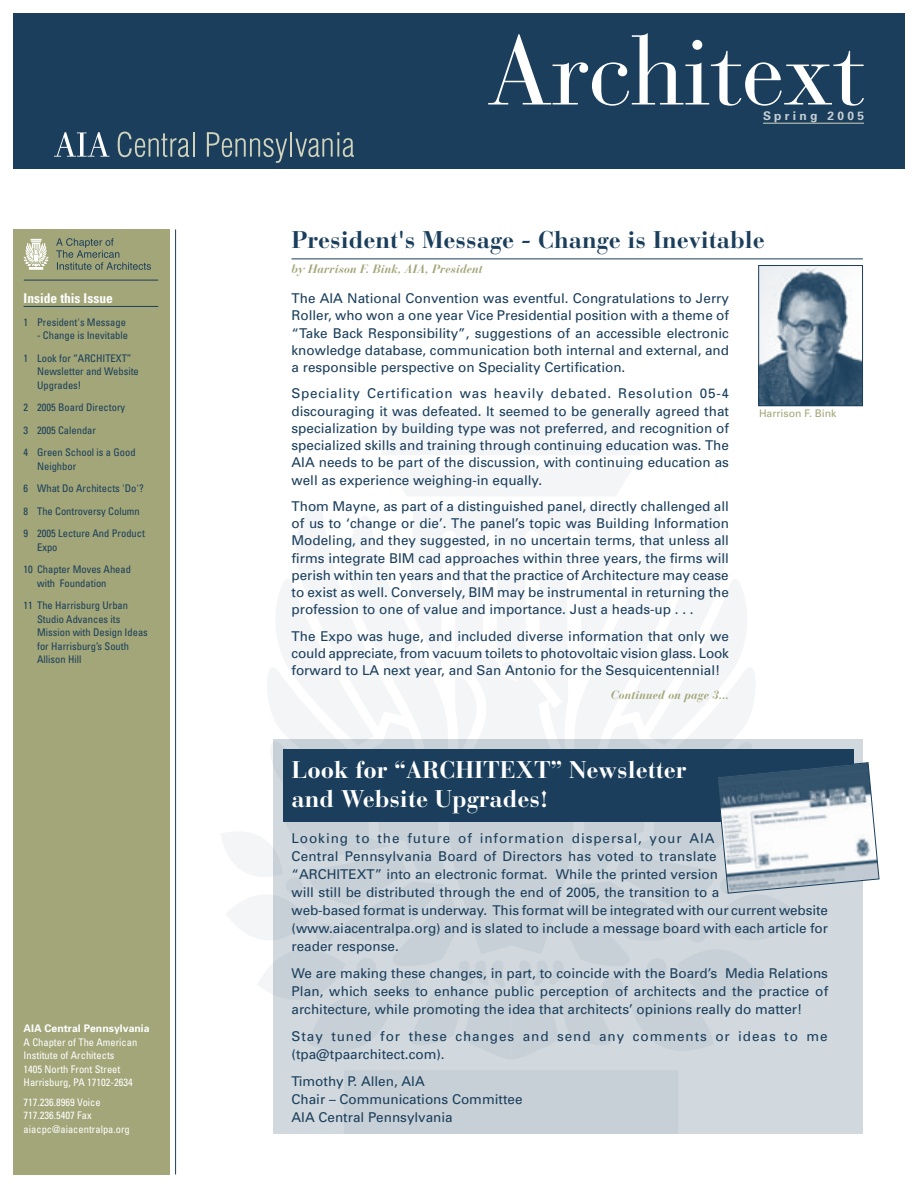
<style>
.page{position:relative;width:918px;height:1188px;background:#fff}
.page>*{position:absolute;margin:0;border:0;box-sizing:border-box;transform-origin:0 0}
.t1{font:97.5px "Bauer Bodoni";letter-spacing:-.01em;color:#fff}
.headline{font:700 24px/28.8px "Bauer Bodoni";color:#fff}
.headline-2{font:700 24px "Bauer Bodoni";color:#1a3e5b}
.body_copy{font:13.5px/17.2px "Univers";color:#1a3e5b;text-align:justify}
.body_copy-2{font:13.5px/18px "Univers";letter-spacing:.07em;color:#1a3e5b}
.t2{font:700 condensed 13.5px "Univers";color:#fff}
.byline{font:italic 700 12px "Bauer Bodoni";color:#a2a678}
.issue_year{font:700 12px "Univers";letter-spacing:.275em;color:#c6cfd6}
.inside_this_issue{font:condensed 10.5px/13.5px "Univers";color:#1a3e5b}
.list_copy{font:condensed 10.5px/13.5px "Univers";color:#fff}
.list_head_w_rule{font:700 10.5px "Univers";color:#fff}
.t3{font:10.5px "Univers";color:#a2a678}
</style>
<div class="page">
<div style="left:382px;top:413px;width:258px;height:42px;background:#f4f5f7"></div>
<div style="left:14px;top:13px;width:891px;height:156px;background:#1a3e5b"></div>
<hr style="left:175px;top:229px;width:1px;height:946px;background:#1a3e5b">
<div style="left:14px;top:229px;width:156px;height:946px;background:#a2a678"></div>
<hr style="left:24px;top:306px;width:134px;height:1px;background:#1a3e5b">
<hr style="left:763px;top:123px;width:101px;height:1px;background:#d1d3bc">
<svg style="left:118px;top:132px;width:76px;height:25px"></svg>
<svg style="left:207px;top:132px;width:80px;height:31px"></svg>
<hr style="left:290px;top:132px;width:2px;height:25px;background:#d1d3bc">
<svg style="left:295px;top:132px;width:59px;height:25px"></svg>
<svg style="left:54px;top:132px;width:56px;height:25px"></svg>
<svg style="left:24px;top:239px;width:25px;height:31px"></svg>
<svg style="left:56px;top:238px;width:95px;height:32px"></svg>
<hr style="left:24px;top:280px;width:134px;height:1px;background:#1a3e5b">
<hr style="left:292px;top:259px;width:571px;height:1px;background:#1a3e5b">
<img style="left:760px;top:267px;width:101px;height:137px">
<div style="left:758px;top:265px;width:105px;height:141px;border:1px solid #1a3e5b"></div>
<div style="left:273px;top:740px;width:590px;height:394px;background:#d1d8de"></div>
<svg style="left:221px;top:467px;width:659px;height:527px"></svg>
<p class="t2" style="left:24px;top:290px;width:91px">Inside this Issue</p>
<p class="inside_this_issue" style="left:24px;top:315px;width:104px">1 President's Message</p>
<p class="inside_this_issue" style="left:37px;top:328px;width:92px">- Change is Inevitable</p>
<p class="inside_this_issue" style="left:37px;top:351px;width:103px;text-indent:-14px">1 Look for “ARCHITEXT”<br>Newsletter and Website<br>Upgrades!</p>
<p class="inside_this_issue" style="left:24px;top:400px;width:103px">2 2005 Board Directory</p>
<p class="inside_this_issue" style="left:24px;top:423px;width:74px">3 2005 Calendar</p>
<p class="inside_this_issue" style="left:37px;top:445px;width:100px;text-indent:-14px">4 Green School is a Good<br>Neighbor</p>
<p class="inside_this_issue" style="left:24px;top:481px;width:122px">6 What Do Architects 'Do'?</p>
<p class="inside_this_issue" style="left:24px;top:504px;width:118px">8 The Controversy Column</p>
<p class="inside_this_issue" style="left:37px;top:526px;width:109px;text-indent:-14px">9 2005 Lecture And Product<br>Expo</p>
<p class="inside_this_issue" style="left:37px;top:562px;width:95px;text-indent:-14px">10 Chapter Moves Ahead with Foundation</p>
<p class="inside_this_issue" style="left:37px;top:598px;width:112px;text-indent:-14px">11 The Harrisburg Urban<br>Studio Advances its<br>Mission with Design Ideas for Harrisburg’s South<br>Allison Hill</p>
<p class="list_head_w_rule" style="left:24px;top:1022px;width:128px">AIA Central Pennsylvania</p>
<p class="list_copy" style="left:24px;top:1035px;width:115px">A Chapter of The American<br>Institute of Architects</p>
<p class="list_copy" style="left:24px;top:1062px;width:98px">1405 North Front Street</p>
<p class="list_copy" style="left:24px;top:1076px;width:111px">Harrisburg, PA 17102-2634</p>
<p class="list_copy" style="left:24px;top:1095px;width:79px">717.236.8969 Voice</p>
<p class="list_copy" style="left:24px;top:1109px;width:70px">717.236.5407 Fax</p>
<p class="list_copy" style="left:24px;top:1122px;width:108px">aiacpc@aiacentralpa.org</p>
<p class="t1" style="left:487px;top:13px;width:379px">Architext</p>
<p class="issue_year" style="left:763px;top:108px;width:103px">Spring 2005</p>
<p class="headline-2" style="left:292px;top:225px;width:475px">President's Message - Change is Inevitable</p>
<p class="byline" style="left:292px;top:261px;width:193px">by Harrison F. Bink, AIA, President</p>
<p class="body_copy" style="left:292px;top:290px;width:439px">The AIA National Convention was eventful. Congratulations to Jerry Roller, who won a one year Vice Presidential position with a theme of “Take Back Responsibility”, suggestions of an accessible electronic knowledge database, communication both internal and external, and a responsible perspective on Speciality Certification.</p>
<p class="body_copy" style="left:292px;top:385px;width:439px">Speciality Certification was heavily debated. Resolution 05-4 discouraging it was defeated. It seemed to be generally agreed that specialization by building type was not preferred, and recognition of specialized skills and training through continuing education was. The AIA needs to be part of the discussion, with continuing education as well as experience weighing-in equally.</p>
<p class="body_copy" style="left:292px;top:497px;width:439px">Thom Mayne, as part of a distinguished panel, directly challenged all of us to ‘change or die’. The panel’s topic was Building Information Modeling, and they suggested, in no uncertain terms, that unless all firms integrate BIM cad approaches within three years, the firms will perish within ten years and that the practice of Architecture may cease to exist as well. Conversely, BIM may be instrumental in returning the profession to one of value and importance. Just a heads-up . . .</p>
<p class="body_copy" style="left:292px;top:627px;width:439px">The Expo was huge, and included diverse information that only we could appreciate, from vacuum toilets to photovoltaic vision glass. Look forward to LA next year, and San Antonio for the Sesquicentennial!</p>
<p class="byline" style="left:611px;top:688px;width:120px">Continued on page 3...</p>
<p class="headline" style="left:292px;top:755px;width:396px">Look for “ARCHITEXT” Newsletter and Website Upgrades!</p>
<p class="t3" style="left:759px;top:407px;width:79px">Harrison F. Bink</p>
<p class="body_copy" style="left:292px;top:829px;width:538px;line-height:18px;text-align:left">Looking to the future of information dispersal, your AIA<br>Central Pennsylvania Board of Directors has voted to translate<br>“ARCHITEXT” into an electronic format. While the printed version<br>will still be distributed through the end of 2005, the transition to a<br>web-based format is underway. This format will be integrated with our current website (www.aiacentralpa.org) and is slated to include a message board with each article for reader response.</p>
<p class="body_copy" style="left:292px;top:964px;width:538px;line-height:18px">We are making these changes, in part, to coincide with the Board’s Media Relations Plan, which seeks to enhance public perception of architects and the practice of architecture, while promoting the idea that architects’ opinions really do matter!</p>
<p class="body_copy-2" style="left:292px;top:1027px;width:538px">Stay tuned for these changes and send any comments or ideas to me (tpa@tpaarchitect.com).</p>
<p class="body_copy" style="left:292px;top:1072px;width:233px;line-height:18px;text-align:left">Timothy P. Allen, AIA<br>Chair – Communications Committee<br>AIA Central Pennsylvania</p>
</div>
